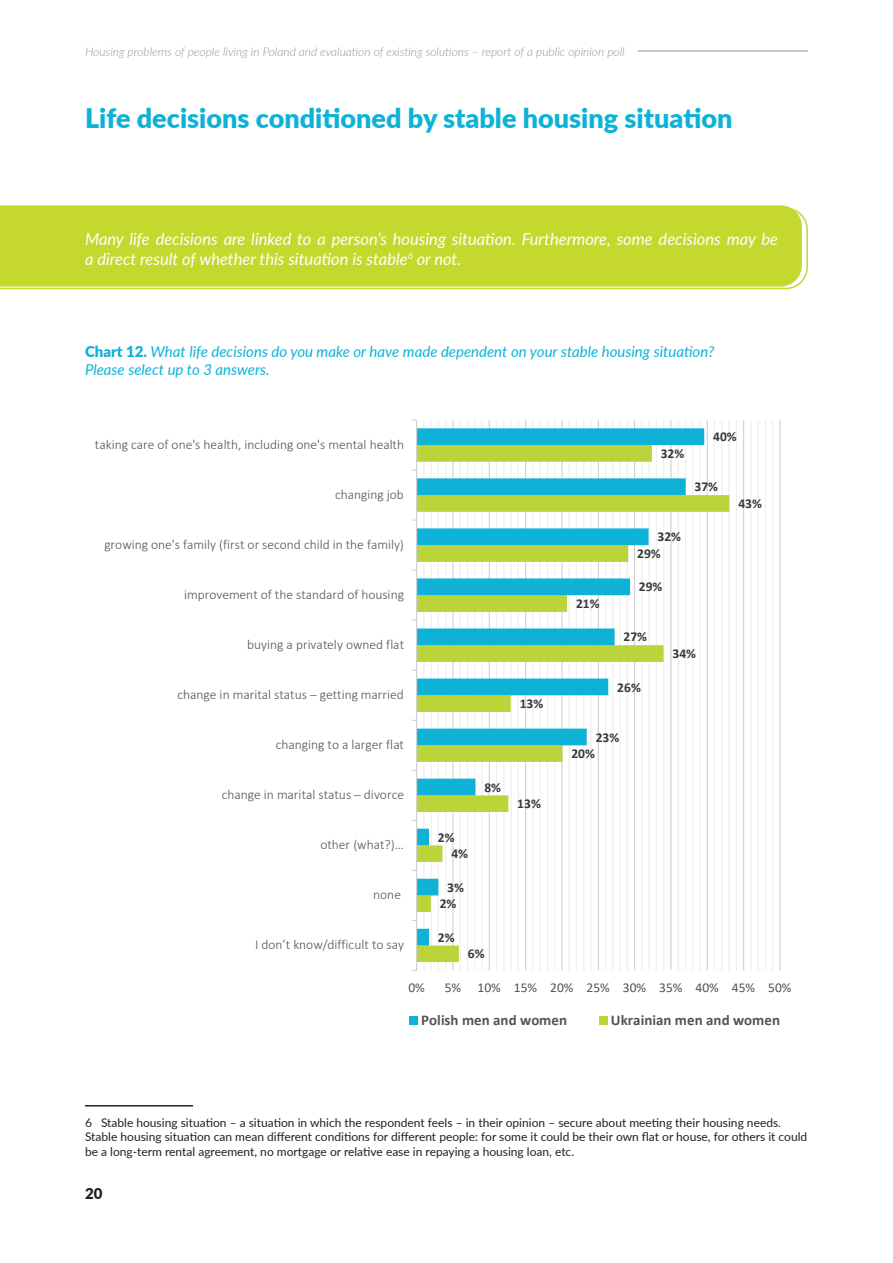
<style>
.page{position:relative;width:893px;height:1263px;background:#fff}
.page>*{position:absolute;margin:0;border:0;box-sizing:border-box;transform-origin:0 0}
.t1{font:900 27px "Lato";color:#0eb2d7}
.t2{font:italic 16.5px/19.8px "Lato";color:#fff}
.t3{font:italic 15px/18px "Lato";color:#0eb2d7}
.t4{font:700 15px "Calibri";letter-spacing:.005em;color:#515455}
.t5{font:900 15px "Lato";color:#231f20}
.t6{font:300 13.5px "Calibri";color:#515455}
.t7{font:700 13.5px "Calibri";color:#36393c}
.t8{font:13.5px "Calibri";color:#515455}
.t9{font:12px/14.4px "Lato";color:#231f20}
.t10{font:italic 300 12px "Lato";color:#939598}
.s1{font-weight:900;font-style:normal}
</style>
<div class="page">
<hr style="left:638px;top:51px;width:170px;height:1px;background:#231f20">
<svg style="left:0;top:205px;width:791px;height:3px;fill:#c4d82d"></svg>
<div style="left:0;top:208px;width:808px;height:81px;background:#c4d82d"></div>
<hr style="left:85px;top:1105px;width:108px;height:1px;background:#231f20">
<hr style="left:423px;top:420px;width:1px;height:550px;background:#edeeed">
<hr style="left:431px;top:420px;width:1px;height:550px;background:#edeeed">
<hr style="left:438px;top:420px;width:1px;height:550px;background:#edeeed">
<hr style="left:445px;top:420px;width:1px;height:550px;background:#edeeed">
<hr style="left:460px;top:420px;width:1px;height:550px;background:#edeeed">
<hr style="left:467px;top:420px;width:1px;height:550px;background:#edeeed">
<hr style="left:474px;top:420px;width:1px;height:550px;background:#edeeed">
<hr style="left:481px;top:420px;width:2px;height:550px;background:#edeeed">
<hr style="left:496px;top:420px;width:1px;height:550px;background:#edeeed">
<hr style="left:503px;top:420px;width:1px;height:550px;background:#edeeed">
<hr style="left:510px;top:420px;width:2px;height:550px;background:#edeeed">
<hr style="left:518px;top:420px;width:1px;height:550px;background:#edeeed">
<hr style="left:532px;top:420px;width:1px;height:550px;background:#edeeed">
<hr style="left:540px;top:420px;width:1px;height:550px;background:#edeeed">
<hr style="left:547px;top:420px;width:1px;height:550px;background:#edeeed">
<hr style="left:554px;top:420px;width:1px;height:550px;background:#edeeed">
<hr style="left:569px;top:420px;width:1px;height:550px;background:#edeeed">
<hr style="left:576px;top:420px;width:1px;height:550px;background:#edeeed">
<hr style="left:583px;top:420px;width:1px;height:550px;background:#edeeed">
<hr style="left:590px;top:420px;width:2px;height:550px;background:#edeeed">
<hr style="left:605px;top:420px;width:1px;height:550px;background:#edeeed">
<hr style="left:612px;top:420px;width:1px;height:550px;background:#edeeed">
<hr style="left:620px;top:420px;width:1px;height:550px;background:#edeeed">
<hr style="left:627px;top:420px;width:1px;height:550px;background:#edeeed">
<hr style="left:641px;top:420px;width:1px;height:550px;background:#edeeed">
<hr style="left:649px;top:420px;width:1px;height:550px;background:#edeeed">
<hr style="left:656px;top:420px;width:1px;height:550px;background:#edeeed">
<hr style="left:663px;top:420px;width:1px;height:550px;background:#edeeed">
<hr style="left:678px;top:420px;width:1px;height:550px;background:#edeeed">
<hr style="left:685px;top:420px;width:1px;height:550px;background:#edeeed">
<hr style="left:692px;top:420px;width:1px;height:550px;background:#edeeed">
<hr style="left:699px;top:420px;width:2px;height:550px;background:#edeeed">
<hr style="left:714px;top:420px;width:1px;height:550px;background:#edeeed">
<hr style="left:721px;top:420px;width:1px;height:550px;background:#edeeed">
<hr style="left:728px;top:420px;width:2px;height:550px;background:#edeeed">
<hr style="left:736px;top:420px;width:1px;height:550px;background:#edeeed">
<hr style="left:750px;top:420px;width:1px;height:550px;background:#edeeed">
<hr style="left:758px;top:420px;width:1px;height:550px;background:#edeeed">
<hr style="left:765px;top:420px;width:1px;height:550px;background:#edeeed">
<hr style="left:772px;top:420px;width:1px;height:550px;background:#edeeed">
<hr style="left:452px;top:420px;width:1px;height:550px;background:#cfd1d0">
<hr style="left:489px;top:420px;width:1px;height:550px;background:#cfd1d0">
<hr style="left:525px;top:420px;width:1px;height:550px;background:#cfd1d0">
<hr style="left:561px;top:420px;width:2px;height:550px;background:#cfd1d0">
<hr style="left:598px;top:420px;width:1px;height:550px;background:#cfd1d0">
<hr style="left:634px;top:420px;width:1px;height:550px;background:#cfd1d0">
<hr style="left:670px;top:420px;width:1px;height:550px;background:#cfd1d0">
<hr style="left:707px;top:420px;width:1px;height:550px;background:#cfd1d0">
<hr style="left:743px;top:420px;width:1px;height:550px;background:#cfd1d0">
<hr style="left:779px;top:420px;width:2px;height:550px;background:#cfd1d0">
<svg style="left:417px;top:445px;width:312px;height:517px"></svg>
<svg style="left:417px;top:428px;width:287px;height:517px"></svg>
<hr style="left:416px;top:420px;width:1px;height:550px;background:#cfd1d0">
<div style="left:409px;top:1016px;width:9px;height:8px;background:#0eb2d7"></div>
<div style="left:599px;top:1016px;width:8px;height:8px;background:#b9d539"></div>
<p class="t10" style="left:85px;top:43px;width:541px">Housing problems of people living in Poland and evaluation of existing solutions – report of a public opinion poll</p>
<h1 class="t1" style="left:85px;top:98px;width:649px">Life decisions conditioned by stable housing situation</h1>
<h2 class="t2" style="left:85px;top:228px;width:695px">Many life decisions are linked to a person’s housing situation. Furthermore, some decisions may be a direct result of whether this situation is stable<sup>6</sup> or not.</h2>
<p class="t3" style="left:85px;top:342px;width:631px"><span class="s1">Chart 12.</span> What life decisions do you make or have made dependent on your stable housing situation?<br>Please select up to 3 answers.</p>
<p class="t6" style="left:95px;top:436px;width:311px">taking care of one's health, including one's mental health</p>
<p class="t6" style="left:335px;top:486px;width:70px">changing job</p>
<p class="t6" style="left:104px;top:536px;width:301px">growing one's family (first or second child in the family)</p>
<p class="t6" style="left:184px;top:586px;width:222px">improvement of the standard of housing</p>
<p class="t6" style="left:247px;top:636px;width:158px">buying a privately owned flat</p>
<p class="t6" style="left:177px;top:686px;width:228px">change in marital status – getting married</p>
<p class="t6" style="left:276px;top:736px;width:130px">changing to a larger flat</p>
<p class="t6" style="left:222px;top:786px;width:184px">change in marital status – divorce</p>
<p class="t6" style="left:320px;top:836px;width:85px">other (what?)…</p>
<p class="t6" style="left:373px;top:886px;width:29px">none</p>
<p class="t6" style="left:255px;top:936px;width:150px">I don’t know/difficult to say</p>
<p class="t7" style="left:520px;top:694px;width:25px">13%</p>
<p class="t7" style="left:438px;top:827px;width:18px">2%</p>
<p class="t7" style="left:451px;top:844px;width:18px">4%</p>
<p class="t7" style="left:447px;top:878px;width:18px">3%</p>
<p class="t7" style="left:440px;top:894px;width:18px">2%</p>
<p class="t7" style="left:438px;top:928px;width:18px">2%</p>
<p class="t7" style="left:484px;top:777px;width:18px">8%</p>
<p class="t7" style="left:468px;top:944px;width:18px">6%</p>
<p class="t7" style="left:517px;top:794px;width:25px">13%</p>
<p class="t7" style="left:576px;top:594px;width:25px">21%</p>
<p class="t7" style="left:661px;top:444px;width:25px">32%</p>
<p class="t7" style="left:657px;top:527px;width:25px">32%</p>
<p class="t7" style="left:637px;top:544px;width:25px">29%</p>
<p class="t7" style="left:639px;top:577px;width:25px">29%</p>
<p class="t7" style="left:713px;top:427px;width:25px">40%</p>
<p class="t7" style="left:695px;top:477px;width:25px">37%</p>
<p class="t7" style="left:738px;top:494px;width:25px">43%</p>
<p class="t7" style="left:623px;top:627px;width:25px">27%</p>
<p class="t7" style="left:617px;top:677px;width:25px">26%</p>
<p class="t7" style="left:672px;top:644px;width:25px">34%</p>
<p class="t7" style="left:596px;top:727px;width:25px">23%</p>
<p class="t7" style="left:571px;top:744px;width:25px">20%</p>
<p class="t8" style="left:408px;top:978px;width:18px">0%</p>
<p class="t8" style="left:445px;top:978px;width:348px">5% 10% 15% 20% 25% 30% 35% 40% 45% 50%</p>
<p class="t4" style="left:421px;top:1009px;width:147px">Polish men and women</p>
<p class="t4" style="left:611px;top:1009px;width:171px">Ukrainian men and women</p>
<p class="t9" style="left:85px;top:1115px;width:724px">6 Stable housing situation – a situation in which the respondent feels – in their opinion – secure about meeting their housing needs.<br>Stable housing situation can mean different conditions for different people: for some it could be their own flat or house, for others it could be a long-term rental agreement, no mortgage or relative ease in repaying a housing loan, etc.</p>
<p class="t5" style="left:85px;top:1182px;width:19px">20</p>
</div>
